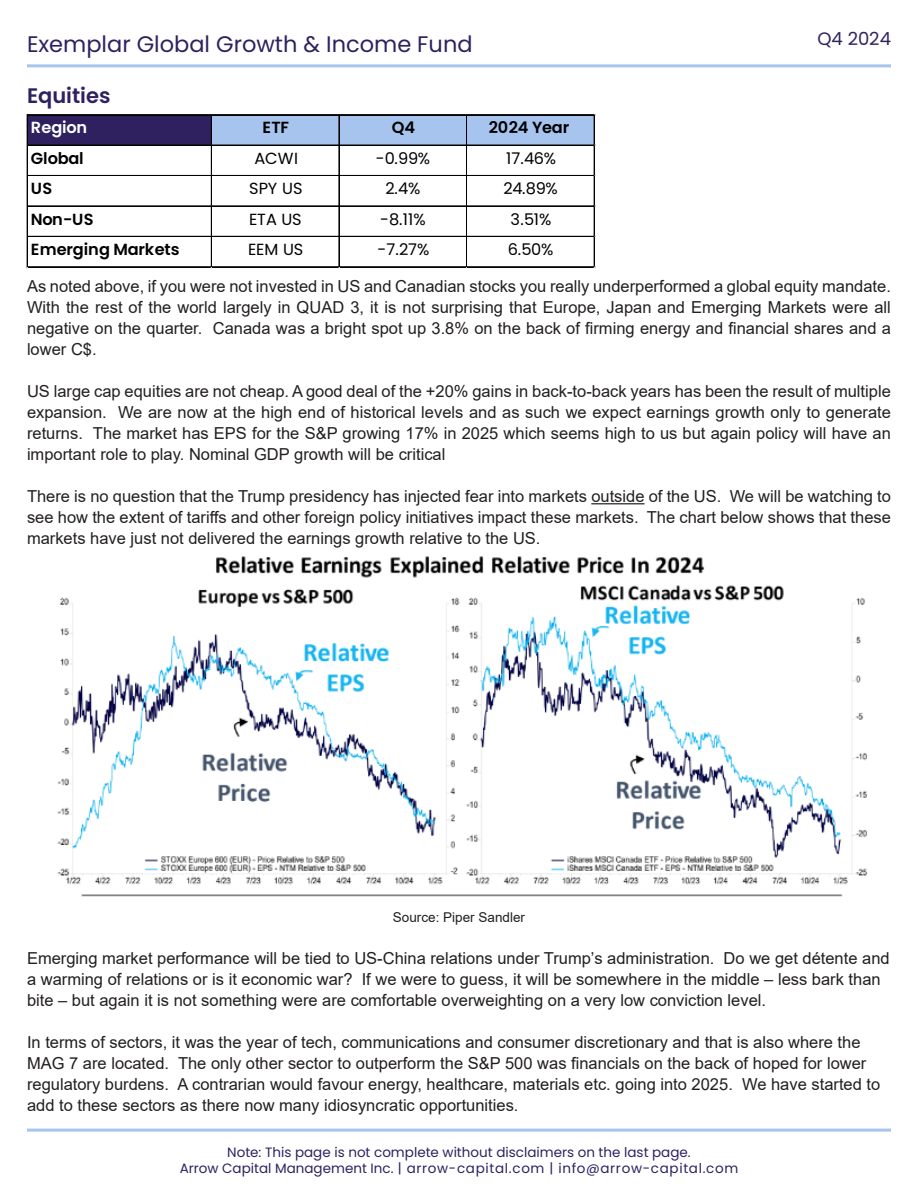
<style>
.page{position:relative;width:918px;height:1188px;background:#fff}
.page>*{position:absolute;margin:0;border:0;box-sizing:border-box;transform-origin:0 0}
.t1{font:22.5px "Poppins";color:#2f2160}
.t2{font:600 21px "Poppins";color:#2f2160}
.t3{font:18px "Poppins";color:#2f2160}
.t4{font:16.5px/21px "Arial";color:#231f20;text-align:justify}
.t5{font:16.05px "Poppins";letter-spacing:-.015em;color:#000}
.t6{font:600 16.05px "Poppins";letter-spacing:-.01em;color:#000}
.t7{font:600 16.05px "Poppins";letter-spacing:-.005em;color:#fff}
.t8{font:13.5px "Poppins";letter-spacing:.05em;color:#2f2160}
.t9{font:13.5px "Poppins";color:#2f2160}
.t10{font:13.5px "Arial";color:#231f20}
</style>
<div class="page">
<hr style="left:27px;top:64px;width:864px;height:3px;background:#a6c4ee">
<hr style="left:591px;top:503px;width:54px;height:1px;background:#231f20">
<hr style="left:27px;top:1129px;width:864px;height:3px;background:#a6c4ee">
<img style="left:57px;top:556px;width:810px;height:341px">
<div style="left:28px;top:116px;width:184px;height:30px;background:#2f2160"></div>
<div style="left:211px;top:116px;width:384px;height:30px;background:#a6c4ee"></div>
<hr style="left:28px;top:114px;width:567px;height:1px;background:#000">
<hr style="left:28px;top:115px;width:567px;height:1px;background:#000">
<hr style="left:28px;top:145px;width:567px;height:1px;background:#000">
<hr style="left:28px;top:175px;width:567px;height:1px;background:#000">
<hr style="left:28px;top:206px;width:567px;height:1px;background:#000">
<hr style="left:28px;top:236px;width:567px;height:1px;background:#000">
<hr style="left:27px;top:115px;width:1px;height:153px;background:#000">
<hr style="left:211px;top:116px;width:1px;height:152px;background:#000">
<hr style="left:339px;top:116px;width:1px;height:152px;background:#000">
<hr style="left:466px;top:116px;width:1px;height:152px;background:#000">
<hr style="left:467px;top:116px;width:1px;height:152px;background:#000">
<hr style="left:28px;top:266px;width:567px;height:1px;background:#000">
<hr style="left:28px;top:267px;width:567px;height:1px;background:#000">
<hr style="left:594px;top:115px;width:1px;height:153px;background:#000">
<p class="t1" style="left:27px;top:31px;width:447px">Exemplar Global Growth &amp; Income Fund</p>
<p class="t3" style="left:817px;top:28px;width:75px">Q4 2024</p>
<p class="t2" style="left:27px;top:84px;width:85px">Equities</p>
<p class="t7" style="left:31px;top:118px;width:58px">Region</p>
<p class="t6" style="left:263px;top:118px;width:28px">ETF</p>
<p class="t6" style="left:392px;top:118px;width:25px">Q4</p>
<p class="t6" style="left:489px;top:118px;width:82px">2024 Year</p>
<p class="t6" style="left:31px;top:149px;width:55px">Global</p>
<p class="t5" style="left:254px;top:149px;width:45px">ACWI</p>
<p class="t5" style="left:376px;top:149px;width:56px">-0.99%</p>
<p class="t5" style="left:506px;top:149px;width:52px">17.46%</p>
<p class="t6" style="left:31px;top:179px;width:23px">US</p>
<p class="t5" style="left:249px;top:179px;width:55px">SPY US</p>
<p class="t5" style="left:386px;top:179px;width:36px">2.4%</p>
<p class="t5" style="left:503px;top:179px;width:56px">24.89%</p>
<p class="t6" style="left:31px;top:210px;width:64px">Non-US</p>
<p class="t5" style="left:249px;top:210px;width:54px">ETA US</p>
<p class="t5" style="left:380px;top:210px;width:47px">-8.11%</p>
<p class="t5" style="left:511px;top:210px;width:43px">3.51%</p>
<p class="t6" style="left:31px;top:240px;width:151px">Emerging Markets</p>
<p class="t5" style="left:248px;top:240px;width:57px">EEM US</p>
<p class="t5" style="left:378px;top:240px;width:53px">-7.27%</p>
<p class="t5" style="left:508px;top:240px;width:47px">6.50%</p>
<p class="t4" style="left:27px;top:276px;width:865px">As noted above, if you were not invested in US and Canadian stocks you really underperformed a global equity mandate.<br>With the rest of the world largely in QUAD 3, it is not surprising that Europe, Japan and Emerging Markets were all negative on the quarter. Canada was a bright spot up 3.8% on the back of firming energy and financial shares and a lower C$.</p>
<p class="t4" style="left:27px;top:381px;width:866px">US large cap equities are not cheap. A good deal of the +20% gains in back-to-back years has been the result of multiple expansion. We are now at the high end of historical levels and as such we expect earnings growth only to generate returns. The market has EPS for the S&amp;P growing 17% in 2025 which seems high to us but again policy will have an important role to play. Nominal GDP growth will be critical</p>
<p class="t4" style="left:27px;top:486px;width:866px">There is no question that the Trump presidency has injected fear into markets outside of the US. We will be watching to see how the extent of tariffs and other foreign policy initiatives impact these markets. The chart below shows that these markets have just not delivered the earnings growth relative to the US.</p>
<p class="t10" style="left:393px;top:908px;width:134px">Source: Piper Sandler</p>
<p class="t4" style="left:27px;top:948px;width:864px;text-align:left">Emerging market performance will be tied to US-China relations under Trump’s administration. Do we get détente and a warming of relations or is it economic war? If we were to guess, it will be somewhere in the middle – less bark than bite – but again it is not something were are comfortable overweighting on a very low conviction level.</p>
<p class="t4" style="left:27px;top:1032px;width:855px;text-align:left">In terms of sectors, it was the year of tech, communications and consumer discretionary and that is also where the MAG 7 are located. The only other sector to outperform the S&amp;P 500 was financials on the back of hoped for lower regulatory burdens. A contrarian would favour energy, healthcare, materials etc. going into 2025. We have started to add to these sectors as there now many idiosyncratic opportunities.</p>
<p class="t9" style="left:227px;top:1144px;width:465px">Note: This page is not complete without disclaimers on the last page.</p>
<p class="t8" style="left:180px;top:1160px;width:560px">Arrow Capital Management Inc. | arrow-capital.com | info@arrow-capital.com</p>
</div>
